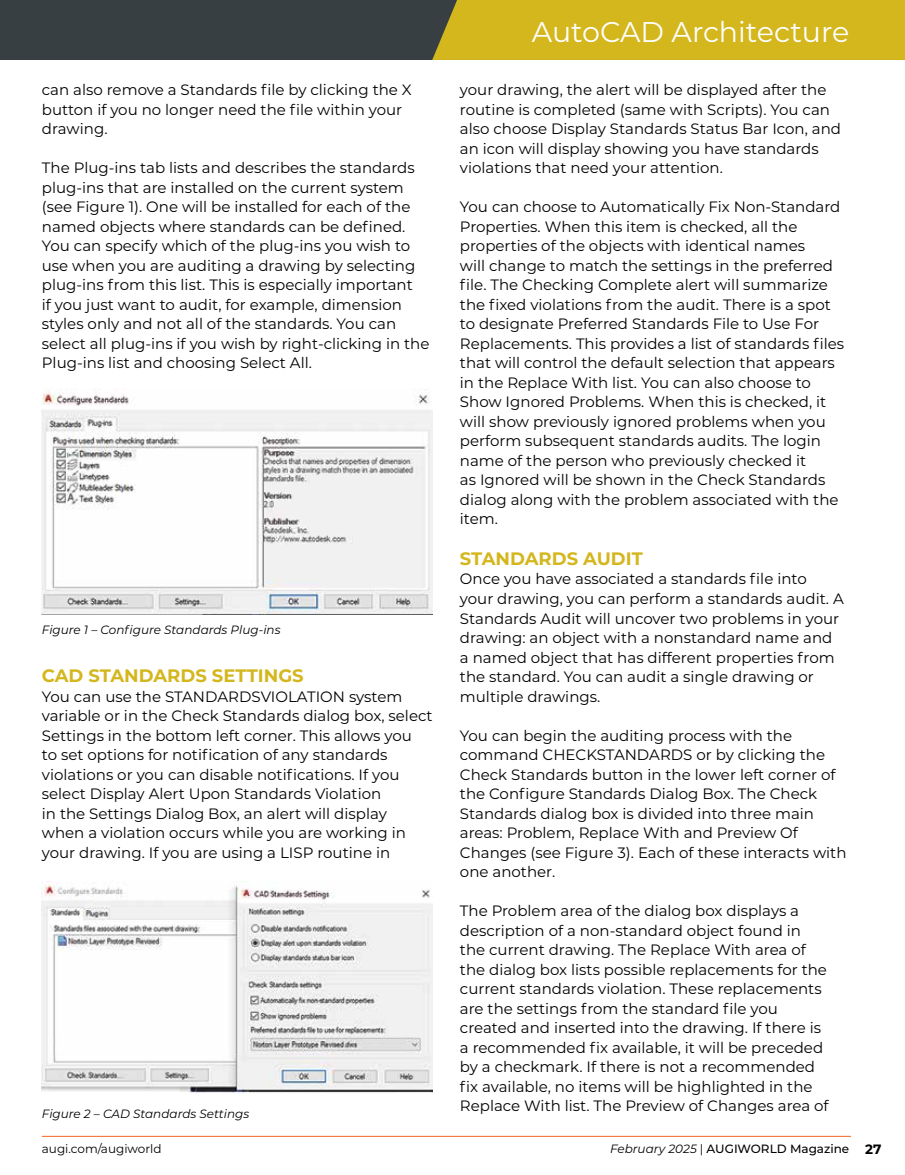
<style>
.page{position:relative;width:905px;height:1175px;background:#fff}
.page>*{position:absolute;margin:0;border:0;box-sizing:border-box;transform-origin:0 0}
.t1{font:28.5px "Montserrat";color:#fff}
.t2{font:700 18px "Montserrat";color:#d4b61d}
.t3{font:15px/19.5px "Montserrat";color:#000}
.t4{font:italic 12px "Montserrat";color:#000}
.t5{font:500 12px "Montserrat";color:#000}
.t6{font:12px "Montserrat";color:#000}
.s1{font-weight:400;font-style:italic}
.s2{font-weight:400}
.s3{font-weight:700;font-size:13.5px}
</style>
<div class="page">
<hr style="left:42px;top:1136px;width:808px;height:1px;background:#f26522">
<div style="left:0;top:0;width:904px;height:60px;background:#383f43"></div>
<div style="left:432px;top:0;width:472px;height:60px;background:#d4b61d"></div>
<img style="left:42px;top:389px;width:391px;height:225px">
<img style="left:42px;top:881px;width:391px;height:212px">
<p class="t3" style="left:42px;top:80px;width:371px">can also remove a Standards file by clicking the X button if you no longer need the file within your drawing.</p>
<p class="t3" style="left:42px;top:158px;width:389px">The Plug-ins tab lists and describes the standards plug-ins that are installed on the current system (see Figure 1). One will be installed for each of the named objects where standards can be defined.<br>You can specify which of the plug-ins you wish to use when you are auditing a drawing by selecting plug-ins from this list. This is especially important<br>if you just want to audit, for example, dimension styles only and not all of the standards. You can select all plug-ins if you wish by right-clicking in the Plug-ins list and choosing Select All.</p>
<p class="t4" style="left:42px;top:621px;width:240px">Figure 1 – Configure Standards Plug-ins</p>
<p class="t2" style="left:42px;top:662px;width:263px">CAD STANDARDS SETTINGS</p>
<p class="t3" style="left:42px;top:686px;width:392px">You can use the STANDARDSVIOLATION system variable or in the Check Standards dialog box, select Settings in the bottom left corner. This allows you<br>to set options for notification of any standards violations or you can disable notifications. If you select Display Alert Upon Standards Violation<br>in the Settings Dialog Box, an alert will display when a violation occurs while you are working in your drawing. If you are using a LISP routine in</p>
<p class="t4" style="left:42px;top:1105px;width:209px">Figure 2 – CAD Standards Settings</p>
<h1 class="t1" style="left:532px;top:12px;width:319px">AutoCAD Architecture</h1>
<p class="t3" style="left:460px;top:80px;width:382px">your drawing, the alert will be displayed after the routine is completed (same with Scripts). You can also choose Display Standards Status Bar Icon, and an icon will display showing you have standards violations that need your attention.</p>
<p class="t3" style="left:460px;top:197px;width:386px">You can choose to Automatically Fix Non-Standard Properties. When this item is checked, all the properties of the objects with identical names<br>will change to match the settings in the preferred file. The Checking Complete alert will summarize the fixed violations from the audit. There is a spot to designate Preferred Standards File to Use For Replacements. This provides a list of standards files that will control the default selection that appears in the Replace With list. You can also choose to Show Ignored Problems. When this is checked, it will show previously ignored problems when you perform subsequent standards audits. The login name of the person who previously checked it<br>as Ignored will be shown in the Check Standards dialog along with the problem associated with the item.</p>
<p class="t2" style="left:460px;top:545px;width:184px">STANDARDS AUDIT</p>
<p class="t3" style="left:460px;top:569px;width:385px">Once you have associated a standards file into your drawing, you can perform a standards audit. A Standards Audit will uncover two problems in your drawing: an object with a nonstandard name and a named object that has different properties from the standard. You can audit a single drawing or multiple drawings.</p>
<p class="t3" style="left:460px;top:725px;width:388px">You can begin the auditing process with the command CHECKSTANDARDS or by clicking the Check Standards button in the lower left corner of the Configure Standards Dialog Box. The Check Standards dialog box is divided into three main areas: Problem, Replace With and Preview Of Changes (see Figure 3). Each of these interacts with one another.</p>
<p class="t3" style="left:460px;top:900px;width:370px">The Problem area of the dialog box displays a description of a non-standard object found in the current drawing. The Replace With area of the dialog box lists possible replacements for the current standards violation. These replacements are the settings from the standard file you created and inserted into the drawing. If there is a recommended fix available, it will be preceded by a checkmark. If there is not a recommended fix available, no items will be highlighted in the Replace With list. The Preview of Changes area of</p>
<p class="t6" style="left:42px;top:1140px;width:121px">augi.com/augiworld</p>
<p class="t5" style="left:610px;top:1140px;width:273px"><span class="s1">February 2025</span> <span class="s2">|</span> AUGIWORLD Magazine <span class="s3">27</span></p>
</div>
